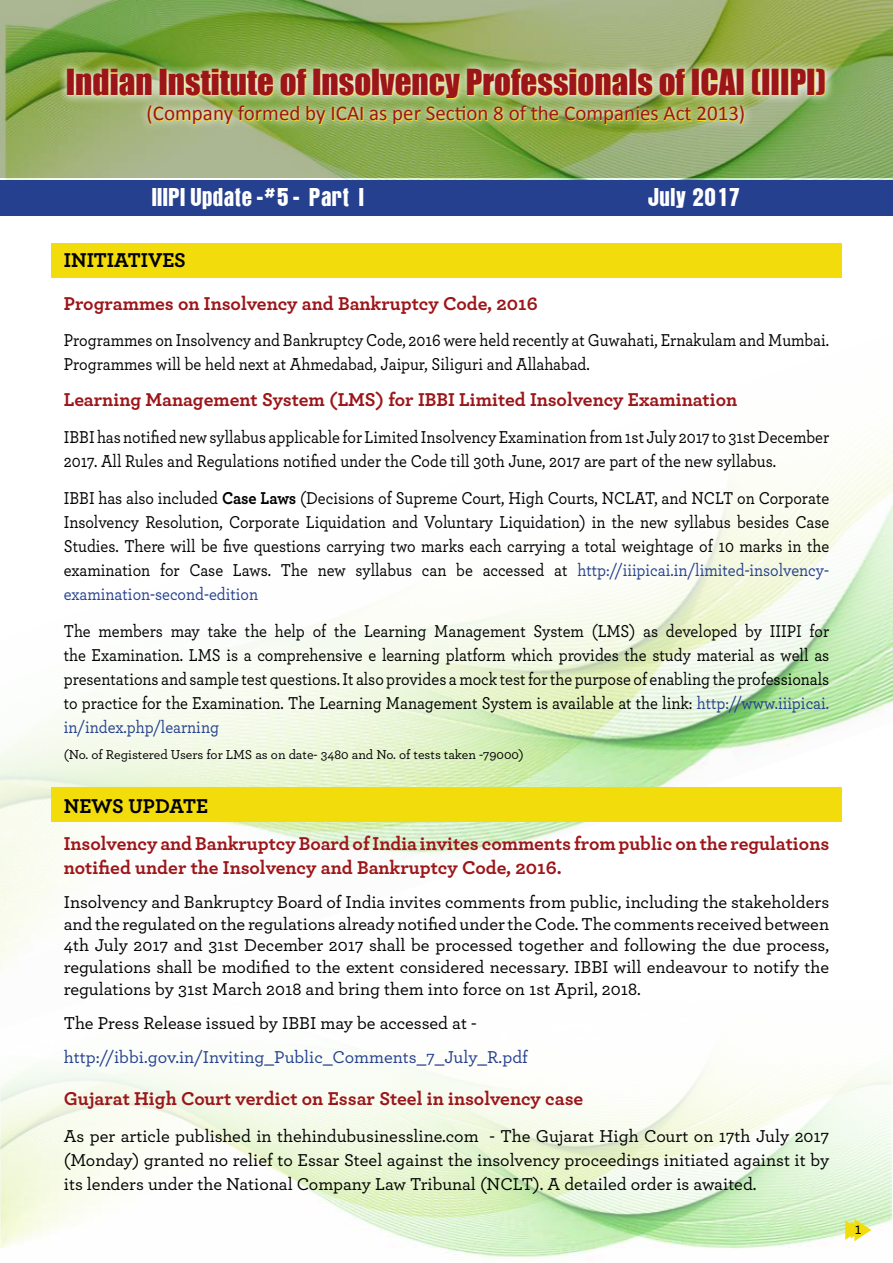
<style>
.page{position:relative;width:893px;height:1263px;background:#fff}
.page>*{position:absolute;margin:0;border:0;box-sizing:border-box;transform-origin:0 0}
.t1{font:33px "Impact";color:#9c1519}
.t2{font:22.5px "Aurora";color:#fff}
.t3{font:21px "Calibri";color:#9c1519}
.t4{font:700 21px "Archer";color:#000}
.t5{font:700 19.5px/24px "Archer";color:#9c1519}
.t6{font:500 18px/24px "Archer";color:#000;scale:.9 1}
.t7{font:500 18px/21.6px "Archer";color:#000;text-align:justify}
.t8{font:500 18px "Archer";color:#25408f}
.t9{font:500 16.5px "Archer";color:#000}
.t10{font:500 13.5px "Archer";color:#000}
.s1{font-weight:700}
.s2{color:#25408f}
</style>
<div class="page">
<img style="left:0;top:0;width:893px;height:180px">
<img style="left:0;top:1063px;width:893px;height:195px">
<img style="left:0;top:445px;width:893px;height:526px">
<div style="left:58px;top:60px;width:777px;height:72px;background:#fff;opacity:.75"></div>
<div style="left:0;top:180px;width:893px;height:36px;background:#25408f"></div>
<div style="left:51px;top:243px;width:791px;height:34px;background:#f3dc0b"></div>
<div style="left:51px;top:788px;width:791px;height:34px;background:#f3dc0b"></div>
<svg style="left:845px;top:1219px;width:26px;height:22px"></svg>
<h1 class="t1" style="left:66px;top:56px;width:762px">Indian Institute of Insolvency Professionals of ICAI (IIIPI)</h1>
<p class="t3" style="left:147px;top:100px;width:600px">(Company formed by ICAI as per Section 8 of the Companies Act 2013)</p>
<p class="t2" style="left:152px;top:183px;width:214px">IIIPI Update -#5 - Part I</p>
<p class="t2" style="left:649px;top:183px;width:94px">July 2017</p>
<p class="t4" style="left:64px;top:244px;width:124px">INITIATIVES</p>
<p class="t5" style="left:64px;top:290px;width:476px">Programmes on Insolvency and Bankruptcy Code, 2016</p>
<p class="t6" style="left:64px;top:327px;width:852px">Programmes on Insolvency and Bankruptcy Code, 2016 were held recently at Guwahati, Ernakulam and Mumbai.<br>Programmes will be held next at Ahmedabad, Jaipur, Siliguri and Allahabad.</p>
<p class="t5" style="left:64px;top:387px;width:675px">Learning Management System (LMS) for IBBI Limited Insolvency Examination</p>
<p class="t6" style="left:64px;top:424px;width:852px">IBBI has notified new syllabus applicable for Limited Insolvency Examination from 1st July 2017 to 31st December<br>2017. All Rules and Regulations notified under the Code till 30th June, 2017 are part of the new syllabus.</p>
<p class="t6" style="left:64px;top:485px;width:852px;text-align:justify">IBBI has also included <span class="s1">Case Laws</span> (Decisions of Supreme Court, High Courts, NCLAT, and NCLT on Corporate Insolvency Resolution, Corporate Liquidation and Voluntary Liquidation) in the new syllabus besides Case Studies. There will be five questions carrying two marks each carrying a total weightage of 10 marks in the examination for Case Laws. The new syllabus can be accessed at <span class="s2">http://iiipicai.in/limited-insolvency&shy;examination-second-edition</span></p>
<p class="t6" style="left:64px;top:618px;width:852px;text-align:justify">The members may take the help of the Learning Management System (LMS) as developed by IIIPI for the Examination. LMS is a comprehensive e learning platform which provides the study material as well as presentations and sample test questions. It also provides a mock test for the purpose of enabling the professionals to practice for the Examination. The Learning Management System is available at the link: <span class="s2">http://www.iiipicai. in/index.php/learning</span></p>
<p class="t10" style="left:64px;top:744px;width:462px">(No. of Registered Users for LMS as on date- 3480 and No. of tests taken -79000)</p>
<p class="t4" style="left:64px;top:789px;width:120px">News Update</p>
<p class="t5" style="left:64px;top:830px;width:767px">Insolvency and Bankruptcy Board of India invites comments from public on the regulations notified under the Insolvency and Bankruptcy Code, 2016.</p>
<p class="t7" style="left:64px;top:890px;width:767px">Insolvency and Bankruptcy Board of India invites comments from public, including the stakeholders and the regulated on the regulations already notified under the Code. The comments received between 4th July 2017 and 31st December 2017 shall be processed together and following the due process, regulations shall be modified to the extent considered necessary. IBBI will endeavour to notify the regulations by 31st March 2018 and bring them into force on 1st April, 2018.</p>
<p class="t7" style="left:64px;top:1011px;width:414px">The Press Release issued by IBBI may be accessed at -</p>
<p class="t8" style="left:64px;top:1044px;width:466px">http://ibbi.gov.in/Inviting_Public_Comments_7_July_R.pdf</p>
<p class="t5" style="left:64px;top:1086px;width:521px">Gujarat High Court verdict on Essar Steel in insolvency case</p>
<p class="t7" style="left:64px;top:1123px;width:767px;line-height:24px">As per article published in thehindubusinessline.com - The Gujarat High Court on 17th July 2017 (Monday) granted no relief to Essar Steel against the insolvency proceedings initiated against it by its lenders under the National Company Law Tribunal (NCLT). A detailed order is awaited.</p>
<p class="t9" style="left:855px;top:1217px;width:8px">1</p>
</div>
